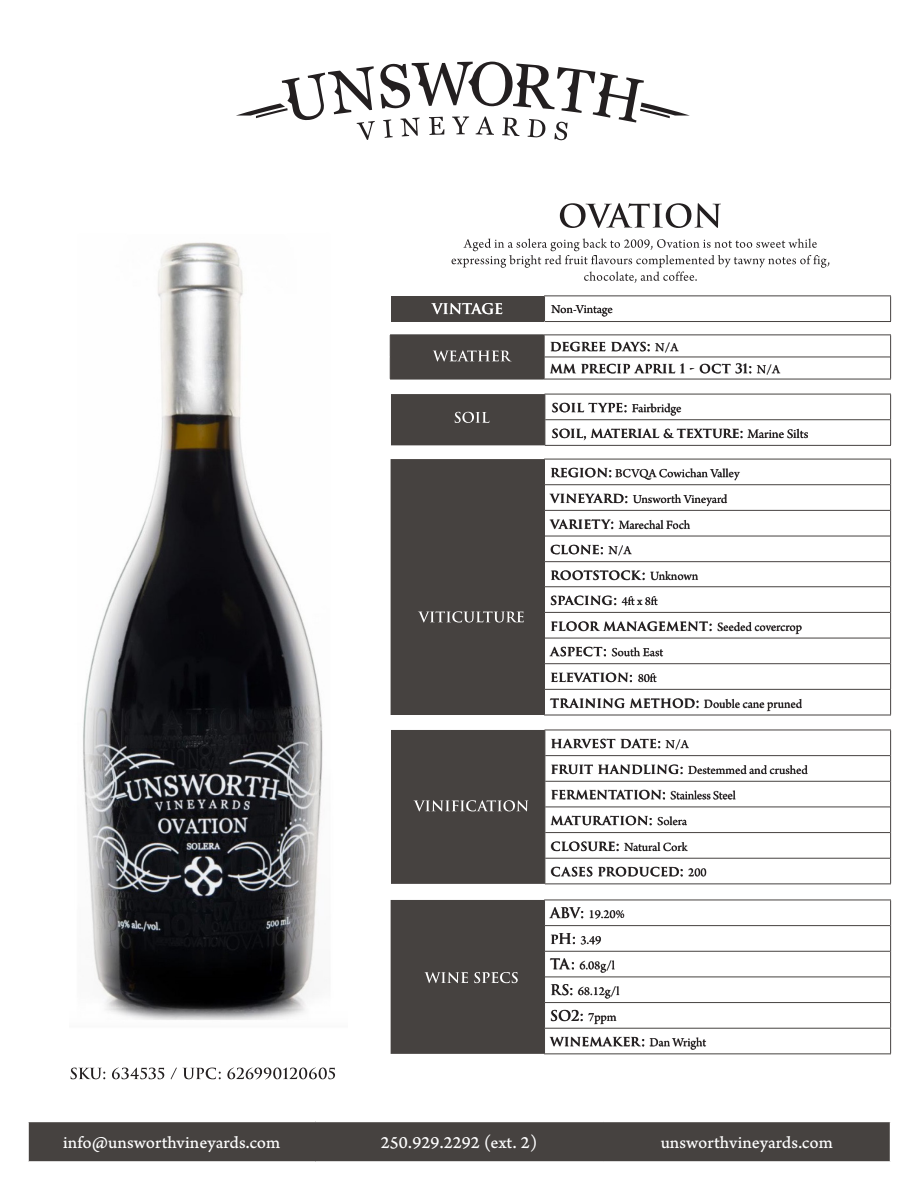
<style>
.page{position:relative;width:918px;height:1188px;background:#fff}
.page>*{position:absolute;margin:0;border:0;box-sizing:border-box;transform-origin:0 0}
.t1{font:18px "Arno Pro Caption";color:#fff}
.t2{font:600 14.25px/25.5px "Trajan Pro 3";color:#231f20}
.t3{font:600 14.25px "Trajan Pro 3";color:#fff}
.t4{font:12.9px/25.7px "Arno Pro";color:#231f20}
.s1{font-family:"Arno Pro";font-weight:400;font-size:12.9px}
.s2{font-size:12.75px}
.s3{font-family:"Trajan Pro 3";font-weight:600;font-size:14.25px}
.s4{font-size:12px}
.s5{font-family:"Arno Pro";font-weight:400;font-size:13.5px}
</style>
<div class="page">
<div style="left:29px;top:1122px;width:861px;height:39px;background:#464240"></div>
<hr style="left:544px;top:900px;width:347px;height:1px;background:#464240">
<hr style="left:544px;top:1028px;width:347px;height:1px;background:#464240">
<svg style="left:890px;top:900px;width:1px;height:153px"></svg>
<hr style="left:544px;top:1053px;width:347px;height:1px;background:#464240">
<hr style="left:545px;top:925px;width:345px;height:1px;background:#464240">
<hr style="left:545px;top:951px;width:345px;height:1px;background:#464240">
<hr style="left:545px;top:977px;width:345px;height:1px;background:#464240">
<hr style="left:545px;top:1002px;width:345px;height:1px;background:#464240">
<hr style="left:390px;top:379px;width:154px;height:1px;background:#464240">
<hr style="left:544px;top:334px;width:347px;height:1px;background:#464240">
<svg style="left:890px;top:335px;width:1px;height:44px"></svg>
<hr style="left:544px;top:379px;width:347px;height:1px;background:#464240">
<hr style="left:545px;top:357px;width:345px;height:1px;background:#464240">
<hr style="left:545px;top:394px;width:346px;height:1px;background:#464240">
<svg style="left:890px;top:394px;width:1px;height:51px"></svg>
<hr style="left:545px;top:419px;width:345px;height:1px;background:#464240">
<hr style="left:545px;top:445px;width:346px;height:1px;background:#464240">
<svg style="left:553px;top:429px;width:255px;height:11px"></svg>
<svg style="left:553px;top:403px;width:128px;height:13px"></svg>
<hr style="left:544px;top:459px;width:347px;height:1px;background:#464240">
<hr style="left:544px;top:689px;width:347px;height:1px;background:#464240">
<svg style="left:890px;top:459px;width:1px;height:256px"></svg>
<hr style="left:544px;top:715px;width:347px;height:1px;background:#464240">
<hr style="left:545px;top:484px;width:345px;height:1px;background:#464240">
<hr style="left:545px;top:510px;width:345px;height:1px;background:#464240">
<hr style="left:545px;top:536px;width:345px;height:1px;background:#464240">
<hr style="left:545px;top:561px;width:345px;height:1px;background:#464240">
<hr style="left:545px;top:586px;width:345px;height:1px;background:#464240">
<hr style="left:545px;top:612px;width:345px;height:1px;background:#464240">
<hr style="left:545px;top:638px;width:345px;height:1px;background:#464240">
<hr style="left:545px;top:663px;width:345px;height:1px;background:#464240">
<svg style="left:236px;top:62px;width:454px;height:78px"></svg>
<img style="left:83px;top:242px;width:240px;height:778px">
<svg style="left:390px;top:335px;width:390px;height:44px"></svg>
<div style="left:391px;top:394px;width:155px;height:51px;background:#464240"></div>
<svg style="left:391px;top:459px;width:411px;height:256px"></svg>
<svg style="left:391px;top:900px;width:315px;height:154px"></svg>
<svg style="left:560px;top:203px;width:161px;height:25px"></svg>
<div style="left:391px;top:296px;width:154px;height:26px;background:#464240"></div>
<hr style="left:544px;top:296px;width:347px;height:1px;background:#464240">
<svg style="left:890px;top:296px;width:1px;height:25px"></svg>
<hr style="left:545px;top:321px;width:346px;height:1px;background:#464240">
<svg style="left:551px;top:305px;width:61px;height:11px"></svg>
<svg style="left:431px;top:303px;width:71px;height:11px"></svg>
<hr style="left:545px;top:730px;width:346px;height:1px;background:#464240">
<svg style="left:890px;top:730px;width:1px;height:154px"></svg>
<hr style="left:545px;top:755px;width:345px;height:1px;background:#464240">
<hr style="left:545px;top:781px;width:345px;height:1px;background:#464240">
<hr style="left:545px;top:807px;width:345px;height:1px;background:#464240">
<hr style="left:545px;top:832px;width:345px;height:1px;background:#464240">
<hr style="left:545px;top:858px;width:345px;height:1px;background:#464240">
<hr style="left:545px;top:884px;width:346px;height:1px;background:#464240">
<svg style="left:452px;top:239px;width:377px;height:44px"></svg>
<svg style="left:71px;top:1068px;width:264px;height:11px"></svg>
<svg style="left:391px;top:730px;width:417px;height:154px"></svg>
<p class="t3" style="left:432px;top:299px;width:73px">VINTAGE</p>
<p class="t4" style="left:551px;top:297px;width:63px">Non-Vintage</p>
<p class="t2" style="left:550px;top:335px;width:232px;line-height:22px">degree days: <span class="s1">N/A<br></span>mm precip april <span class="s2">1</span> - oct <span class="s2">31</span>: <span class="s1">N/A</span></p>
<p class="t4" style="left:552px;top:396px;width:131px"><span class="s3">soil type:</span> Fairbridge</p>
<p class="t2" style="left:552px;top:420px;width:258px">soil, material <span class="s4">&amp;</span> texture: <span class="s5">Marine Silts</span></p>
<p class="t4" style="left:550px;top:461px;width:191px"><span class="s3">region:</span> BCVQA Cowichan Valley <span class="s3">vineyard:</span> Unsworth Vineyard <span class="s3">variety:</span> Marechal Foch</p>
<p class="t2" style="left:550px;top:537px;width:253px">clone: <span class="s1">N/A<br></span>rootstock: <span class="s1">Unknown<br></span>spacing: <span class="s1">4ft x 8ft<br></span>floor management: <span class="s1">Seeded covercrop</span></p>
<p class="t4" style="left:550px;top:640px;width:115px"><span class="s3">aspect:</span> South East</p>
<p class="t2" style="left:550px;top:664px;width:108px">elevation: <span class="s1">80ft</span></p>
<p class="t4" style="left:550px;top:692px;width:253px"><span class="s3">training method:</span> Double cane pruned</p>
<p class="t2" style="left:551px;top:731px;width:140px">harvest date: <span class="s1">N/A</span></p>
<p class="t4" style="left:551px;top:758px;width:259px"><span class="s3">fruit handling:</span> Destemmed and crushed <span class="s3">fermentation:</span> Stainless Steel</p>
<p class="t2" style="left:551px;top:808px;width:138px">maturation: <span class="s1">Solera</span></p>
<p class="t4" style="left:551px;top:835px;width:138px"><span class="s3">closure:</span> Natural Cork</p>
<p class="t2" style="left:551px;top:859px;width:157px">cases produced: <span class="s1">200</span></p>
<p class="t4" style="left:550px;top:902px;width:76px"><span class="s3">ABV:</span> 19.20% <span class="s3">pH:</span> 3.49<br><span class="s3">TA:</span> 6.08g/l<br><span class="s3">RS:</span> 68.12g/l</p>
<p class="t2" style="left:550px;top:1003px;width:157px">SO2: <span class="s1">7ppm </span>winemaker: <span class="s1">Dan Wright</span></p>
<h1 class="t1" style="left:63px;top:1132px;width:219px">info@unsworthvineyards.com</h1>
<h1 class="t1" style="left:381px;top:1132px;width:158px">250.929.2292 (ext. 2)</h1>
<h1 class="t1" style="left:661px;top:1132px;width:174px">unsworthvineyards.com</h1>
</div>
